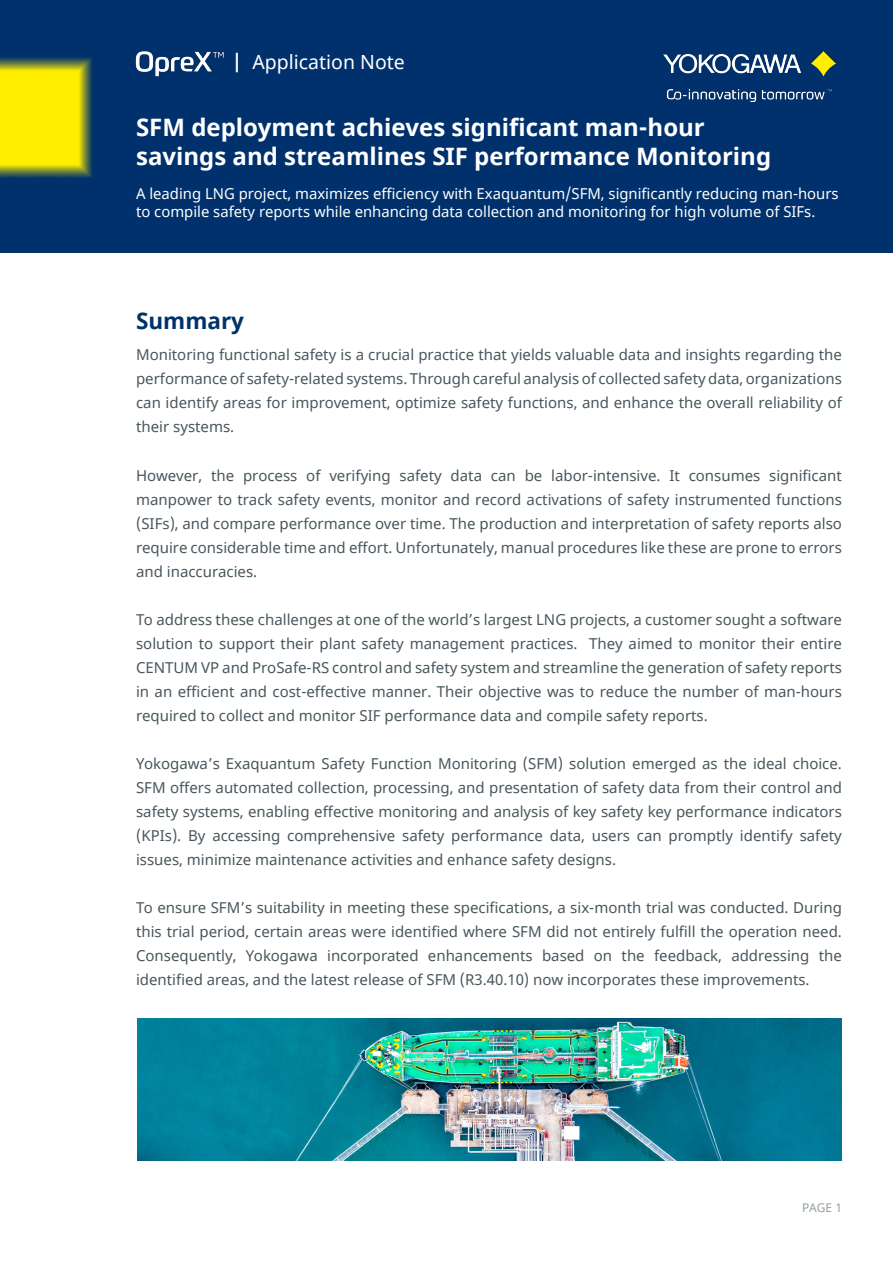
<style>
.page{position:relative;width:893px;height:1263px;background:#fff}
.page>*{position:absolute;margin:0;border:0;box-sizing:border-box;transform-origin:0 0}
.t1{font:700 24px "Noto Sans";color:#fff}
.t2{font:700 22.5px "Noto Sans";color:#003268}
.t3{font:19.5px "Noto Sans";color:#fff}
.t4{font:15px/24px "Noto Sans";color:#48565c;text-align:justify}
.t5{font:15px/18px "Noto Sans";color:#fff}
.t6{font:12px "Noto Sans";color:#95a0a4}
.s1{font-weight:700}
</style>
<div class="page">
<div style="left:1px;top:0;width:892px;height:253px;background:#00316c"></div>
<img style="left:663px;top:51px;width:172px;height:51px">
<img style="left:127px;top:42px;width:105px;height:43px">
<img style="left:137px;top:1018px;width:705px;height:143px">
<p class="t3" style="left:232px;top:48px;width:175px"><span class="s1">|</span> Application Note</p>
<p class="t1" style="left:136px;top:110px;width:570px">SFM deployment achieves significant man-hour</p>
<p class="t1" style="left:136px;top:139px;width:637px">savings and streamlines SIF performance Monitoring</p>
<p class="t5" style="left:136px;top:185px;width:704px">A leading LNG project, maximizes efficiency with Exaquantum/SFM, significantly reducing man-hours to compile safety reports while enhancing data collection and monitoring for high volume of SIFs.</p>
<p class="t2" style="left:136px;top:305px;width:109px">Summary</p>
<p class="t4" style="left:136px;top:344px;width:707px">Monitoring functional safety is a crucial practice that yields valuable data and insights regarding the performance of safety-related systems. Through careful analysis of collected safety data, organizations can identify areas for improvement, optimize safety functions, and enhance the overall reliability of their systems.</p>
<p class="t4" style="left:136px;top:464px;width:707px">However, the process of verifying safety data can be labor-intensive. It consumes significant manpower to track safety events, monitor and record activations of safety instrumented functions (SIFs), and compare performance over time. The production and interpretation of safety reports also require considerable time and effort. Unfortunately, manual procedures like these are prone to errors and inaccuracies.</p>
<p class="t4" style="left:136px;top:608px;width:707px">To address these challenges at one of the world’s largest LNG projects, a customer sought a software solution to support their plant safety management practices. They aimed to monitor their entire CENTUM VP and ProSafe-RS control and safety system and streamline the generation of safety reports in an efficient and cost-effective manner. Their objective was to reduce the number of man-hours required to collect and monitor SIF performance data and compile safety reports.</p>
<p class="t4" style="left:136px;top:752px;width:707px">Yokogawa’s Exaquantum Safety Function Monitoring (SFM) solution emerged as the ideal choice.<br>SFM offers automated collection, processing, and presentation of safety data from their control and safety systems, enabling effective monitoring and analysis of key safety key performance indicators (KPIs). By accessing comprehensive safety performance data, users can promptly identify safety issues, minimize maintenance activities and enhance safety designs.</p>
<p class="t4" style="left:136px;top:896px;width:707px">To ensure SFM’s suitability in meeting these specifications, a six-month trial was conducted. During this trial period, certain areas were identified where SFM did not entirely fulfill the operation need.<br>Consequently, Yokogawa incorporated enhancements based on the feedback, addressing the identified areas, and the latest release of SFM (R3.40.10) now incorporates these improvements.</p>
<p class="t6" style="left:802px;top:1199px;width:41px">PAGE 1</p>
</div>
